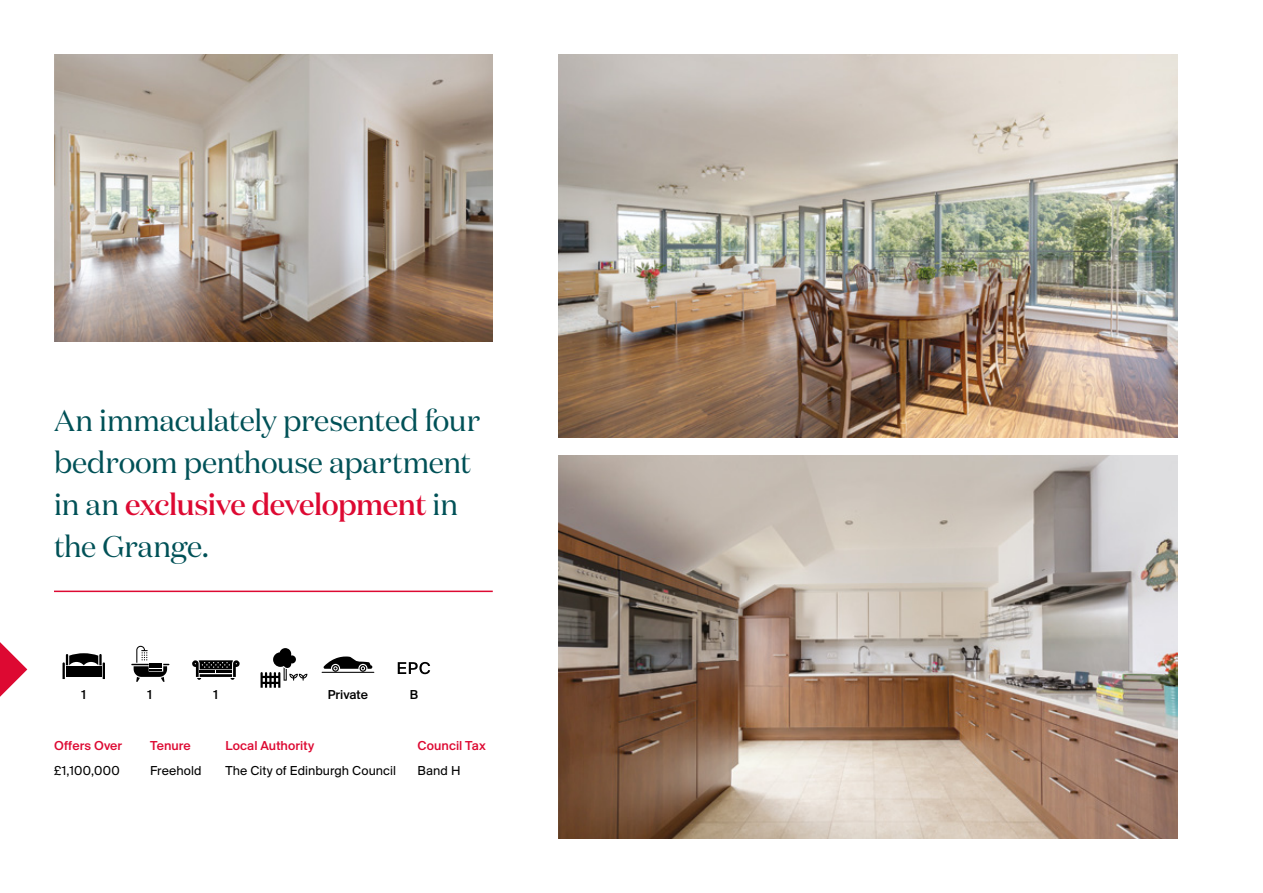
<style>
.page{position:relative;width:1263px;height:893px;background:#fff}
.page>*{position:absolute;margin:0;border:0;box-sizing:border-box;transform-origin:0 0}
.t1{font:30px/42px "Domaine Disp";letter-spacing:-.01em;color:#005157}
.t2{font:13.5px "Suisse BP Intl";letter-spacing:.005em;color:#000}
.t3{font:500 13.5px "Suisse BP Intl";letter-spacing:.005em;color:#dd0932}
.t4{font:500 13.5px "Suisse BP Intl";color:#000}
.s1{font-weight:500;color:#dd0932}
</style>
<div class="page">
<hr style="left:54px;top:591px;width:439px;height:1px;background:#dd0932">
<img style="left:559px;top:54px;width:619px;height:383px">
<img style="left:54px;top:54px;width:439px;height:287px">
<img style="left:559px;top:455px;width:619px;height:384px">
<svg style="left:261px;top:648px;width:46px;height:40px"></svg>
<svg style="left:322px;top:656px;width:52px;height:17px"></svg>
<svg style="left:63px;top:653px;width:42px;height:26px"></svg>
<svg style="left:131px;top:646px;width:38px;height:36px"></svg>
<svg style="left:192px;top:660px;width:48px;height:20px"></svg>
<svg style="left:0;top:642px;width:27px;height:55px"></svg>
<svg style="left:398px;top:662px;width:32px;height:12px"></svg>
<hr style="left:1262px;top:0;width:1px;height:893px;background:#dadada">
<p class="t1" style="left:54px;top:399px;width:427px">An immaculately presented four bedroom penthouse apartment in an <span class="s1">exclusive development</span> in the Grange.</p>
<p class="t4" style="left:82px;top:686px;width:6px">1</p>
<p class="t4" style="left:148px;top:686px;width:6px">1</p>
<p class="t4" style="left:214px;top:686px;width:6px">1</p>
<p class="t4" style="left:328px;top:686px;width:42px">Private</p>
<p class="t4" style="left:410px;top:686px;width:10px">B</p>
<p class="t3" style="left:54px;top:738px;width:70px">Offers Over</p>
<p class="t2" style="left:54px;top:763px;width:67px">£1,100,000</p>
<p class="t3" style="left:150px;top:738px;width:42px">Tenure</p>
<p class="t2" style="left:150px;top:763px;width:53px">Freehold</p>
<p class="t3" style="left:225px;top:738px;width:90px">Local Authority</p>
<p class="t2" style="left:225px;top:763px;width:172px">The City of Edinburgh Council</p>
<p class="t3" style="left:418px;top:738px;width:70px">Council Tax</p>
<p class="t2" style="left:418px;top:763px;width:44px">Band H</p>
</div>
